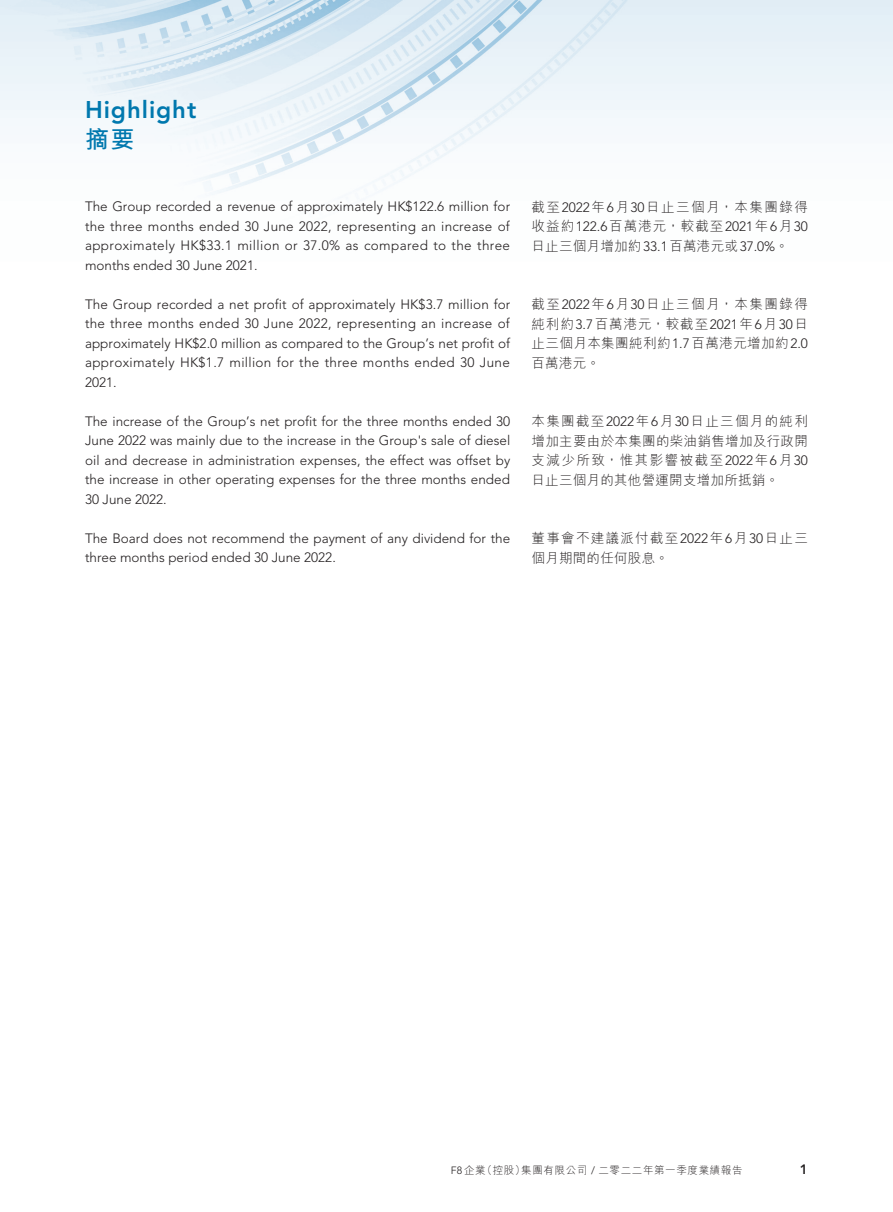
<style>
.page{position:relative;width:893px;height:1212px;background:#fff}
.page>*{position:absolute;margin:0;border:0;box-sizing:border-box;transform-origin:0 0}
.t1{font:800 24px "Avenir LT Std";letter-spacing:.04em;color:#0078ae}
.t2{font:700 24px "M Hei HK";color:#0078ae}
._00_txt_E{font:300 13.5px/19.5px "Avenir LT Std";color:#231f20;text-align:justify}
._000_txt_C{font:300 13.5px/19.5px "M Hei HK";letter-spacing:.035em;color:#231f20;text-align:justify}
._000_txt_C-2{font:300 13.5px/19.5px "M Hei HK";letter-spacing:.1em;color:#231f20}
.t3{font:800 13.5px "Avenir LT Std";color:#231f20}
.t4{font:300 10.5px "M Hei HK";letter-spacing:.06em;color:#231f20}
.s1{font-family:"Avenir LT Std"}
</style>
<div class="page">
<img style="left:0;top:0;width:893px;height:195px">
<p class="t1" style="left:85px;top:95px;width:113px">Highlight</p>
<p class="t2" style="left:85px;top:121px;width:51px">摘要</p>
<p class="_00_txt_E" style="left:85px;top:197px;width:427px">The Group recorded a revenue of approximately HK$122.6 million for the three months ended 30 June 2022, representing an increase of approximately HK$33.1 million or 37.0% as compared to the three months ended 30 June 2021.</p>
<p class="_00_txt_E" style="left:85px;top:294px;width:427px">The Group recorded a net profit of approximately HK$3.7 million for the three months ended 30 June 2022, representing an increase of approximately HK$2.0 million as compared to the Group’s net profit of approximately HK$1.7 million for the three months ended 30 June 2021.</p>
<p class="_00_txt_E" style="left:85px;top:411px;width:427px">The increase of the Group’s net profit for the three months ended 30<br>June 2022 was mainly due to the increase in the Group's sale of diesel oil and decrease in administration expenses, the effect was offset by the increase in other operating expenses for the three months ended 30 June 2022.</p>
<p class="_00_txt_E" style="left:85px;top:528px;width:427px">The Board does not recommend the payment of any dividend for the three months period ended 30 June 2022.</p>
<p class="_000_txt_C" style="left:531px;top:197px;width:278px">截至<span class="s1">2022</span>年<span class="s1">6</span>月<span class="s1">30</span>日止三個月，本集團錄得收益約<span class="s1">122.6</span>百萬港元，較截至<span class="s1">2021</span>年<span class="s1">6</span>月<span class="s1">30</span>日止三個月增加約<span class="s1">33.1</span>百萬港元或<span class="s1">37.0%</span>。</p>
<p class="_000_txt_C" style="left:531px;top:294px;width:278px">截至<span class="s1">2022</span>年<span class="s1">6</span>月<span class="s1">30</span>日止三個月，本集團錄得純利約<span class="s1">3.7</span>百萬港元，較截至<span class="s1">2021</span>年<span class="s1">6</span>月<span class="s1">30</span>日止三個月本集團純利約<span class="s1">1.7</span>百萬港元增加約<span class="s1">2.0</span>百萬港元。</p>
<p class="_000_txt_C" style="left:531px;top:411px;width:278px">本集團截至<span class="s1">2022</span>年<span class="s1">6</span>月<span class="s1">30</span>日止三個月的純利增加主要由於本集團的柴油銷售增加及行政開支減少所致，惟其影響被截至<span class="s1">2022</span>年<span class="s1">6</span>月<span class="s1">30</span>日止三個月的其他營運開支增加所抵銷。</p>
<p class="_000_txt_C-2" style="left:531px;top:528px;width:278px">董事會不建議派付截至<span class="s1">2022</span>年<span class="s1">6</span>月<span class="s1">30</span>日止三個月期間的任何股息。</p>
<p class="t4" style="left:451px;top:1164px;width:293px"><span class="s1">F8</span>企業（控股）集團有限公司 <span class="s1">/</span> 二零二二年第一季度業績報告</p>
<p class="t3" style="left:800px;top:1161px;width:9px">1</p>
</div>
